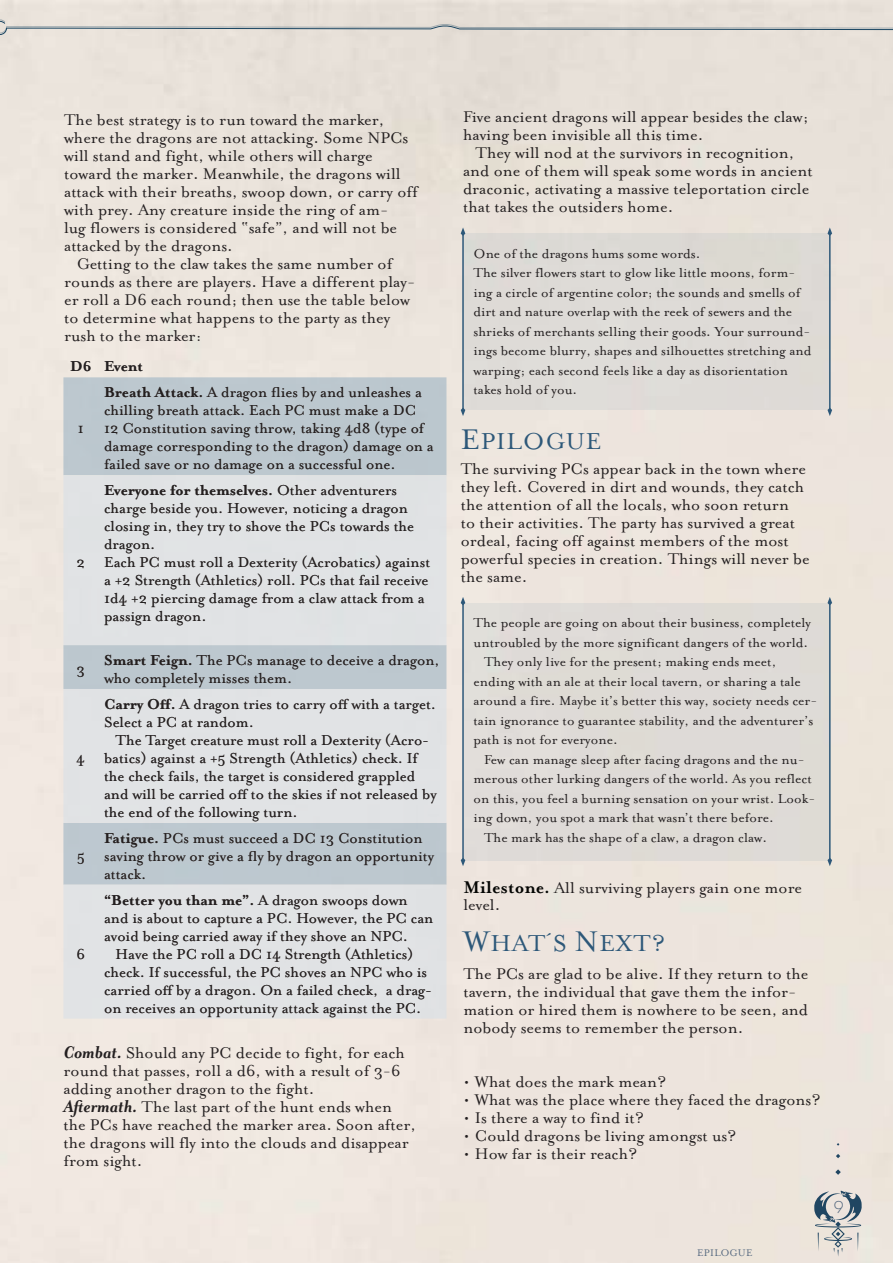
<style>
.page{position:relative;width:893px;height:1263px;background:#fff}
.page>*{position:absolute;margin:0;border:0;box-sizing:border-box;transform-origin:0 0}
.t1{font:26.7px "Mrs Eaves Roman";letter-spacing:.03em;color:#2d5879}
.t2{font:18px/18px "Mrs Eaves Roman";color:#231f20}
.t3{font:300 18px "Futura PT";color:#566980}
.t4{font:16.5px/18px "Mrs Eaves OT";color:#231f20}
.t5{font:700 16.5px "Mrs Eaves OT";color:#231f20}
.t6{font:15px/19.5px "Mrs Eaves Roman";color:#231f20}
.t7{font:11.1px "Mrs Eaves OT";letter-spacing:.02em;color:#566980}
.s1{font-weight:700}
.s2{font-family:"Mrs Eaves OT";font-weight:700;font-style:italic;font-size:19.5px}
.s3{font-size:33px}
.s4{font-family:"Mrs Eaves OT";font-weight:700;font-size:19.5px;color:#040503}
.s5{font-family:"Mrs Eaves OT";font-weight:700;font-size:22.5px}
</style>
<div class="page">
<svg style="left:0;top:20px;width:893px;height:15px;background:#d4d1cc"></svg>
<svg style="left:835px;top:1169px;width:6px;height:6px"></svg>
<svg style="left:836px;top:1154px;width:4px;height:4px"></svg>
<svg style="left:814px;top:1190px;width:48px;height:66px;background:#bdbfbf"></svg>
<div style="left:463px;top:234px;width:367px;height:176px;background:#dedad6"></div>
<div style="left:463px;top:603px;width:367px;height:257px;background:#dedad7"></div>
<hr style="left:462px;top:234px;width:2px;height:176px;background:#2d5879">
<hr style="left:462px;top:603px;width:2px;height:257px;background:#2d5879">
<hr style="left:829px;top:234px;width:2px;height:176px;background:#2d5879">
<hr style="left:829px;top:603px;width:2px;height:257px;background:#2d5879">
<svg style="left:461px;top:227px;width:4px;height:9px"></svg>
<svg style="left:461px;top:597px;width:4px;height:8px"></svg>
<svg style="left:827px;top:227px;width:5px;height:9px"></svg>
<svg style="left:827px;top:597px;width:5px;height:8px"></svg>
<svg style="left:461px;top:408px;width:4px;height:8px"></svg>
<svg style="left:461px;top:858px;width:4px;height:8px"></svg>
<svg style="left:827px;top:408px;width:5px;height:8px"></svg>
<svg style="left:827px;top:858px;width:5px;height:8px"></svg>
<div style="left:63px;top:377px;width:383px;height:98px;background:#bcc7ce"></div>
<svg style="left:63px;top:475px;width:383px;height:543px;background:#d9dde0"></svg>
<p class="t2" style="left:64px;top:111px;width:355px">The best strategy is to run toward the marker, where the dragons are not attacking. Some NPCs will stand and fight, while others will charge toward the marker. Meanwhile, the dragons will attack with their breaths, swoop down, or carry off with prey. Any creature inside the ring of am-<br>lug flowers is considered “safe”, and will not be attacked by the dragons.</p>
<p class="t2" style="left:64px;top:255px;width:353px;text-indent:13px">Getting to the claw takes the same number of rounds as there are players. Have a different play&shy;er roll a D6 each round; then use the table below to determine what happens to the party as they rush to the marker:</p>
<p class="t5" style="left:70px;top:357px;width:75px">D6 Event</p>
<p class="t4" style="left:78px;top:419px;width:7px">1</p>
<p class="t4" style="left:76px;top:553px;width:10px">2</p>
<p class="t4" style="left:104px;top:383px;width:331px"><span class="s1">Breath Attack.</span> A dragon flies by and unleashes a chilling breath attack. Each PC must make a DC 12 Constitution saving throw, taking 4d8 (type of damage corresponding to the dragon) damage on a failed save or no damage on a successful one.</p>
<p class="t4" style="left:104px;top:481px;width:328px"><span class="s1">Everyone for themselves.</span> Other adventurers charge beside you. However, noticing a dragon closing in, they try to shove the PCs towards the dragon.<br>Each PC must roll a Dexterity (Acrobatics) against a +2 Strength (Athletics) roll. PCs that fail receive 1d4 +2 piercing damage from a claw attack from a passign dragon.</p>
<p class="t4" style="left:77px;top:660px;width:10px">3</p>
<p class="t4" style="left:104px;top:651px;width:337px"><span class="s1">Smart Feign.</span> The PCs manage to deceive a dragon, who completely misses them.</p>
<p class="t4" style="left:76px;top:749px;width:10px">4</p>
<p class="t4" style="left:77px;top:847px;width:10px">5</p>
<p class="t4" style="left:76px;top:945px;width:10px">6</p>
<p class="t4" style="left:104px;top:695px;width:333px"><span class="s1">Carry Off.</span> A dragon tries to carry off with a target.<br>Select a PC at random.</p>
<p class="t4" style="left:104px;top:731px;width:334px;text-indent:12px">The Target creature must roll a Dexterity (Acro&shy;batics) against a +5 Strength (Athletics) check. If the check fails, the target is considered grappled and will be carried off to the skies if not released by the end of the following turn.</p>
<p class="t5" style="left:160px;top:694px;width:7px">f</p>
<p class="t4" style="left:338px;top:695px;width:7px">f</p>
<p class="t4" style="left:237px;top:785px;width:7px">f</p>
<p class="t4" style="left:104px;top:829px;width:332px"><span class="s1">Fatigue.</span> PCs must succeed a DC 13 Constitution saving throw or give a fly by dragon an opportunity attack.</p>
<p class="t4" style="left:104px;top:891px;width:331px"><span class="s1">“Better you than me”.</span> A dragon swoops down and is about to capture a PC. However, the PC can avoid being carried away if they shove an NPC.</p>
<p class="t4" style="left:104px;top:945px;width:329px;text-indent:12px">Have the PC roll a DC 14 Strength (Athletics) check. If successful, the PC shoves an NPC who is carried off by a dragon. On a failed check, a drag&shy;on receives an opportunity attack against the PC.</p>
<p class="t4" style="left:163px;top:981px;width:7px">f</p>
<p class="t2" style="left:63px;top:1043px;width:354px"><span class="s2">Combat.</span> Should any PC decide to fight, for each round that passes, roll a d6, with a result of 3-6 adding another dragon to the fight.<br><span class="s2">Aftermath.</span> The last part of the hunt ends when the PCs have reached the marker area. Soon after, the dragons will fly into the clouds and disappear from sight.</p>
<p class="t2" style="left:463px;top:108px;width:347px">Five ancient dragons will appear besides the claw; having been invisible all this time.</p>
<p class="t2" style="left:463px;top:144px;width:351px;text-indent:13px">They will nod at the survivors in recognition, and one of them will speak some words in ancient draconic, activating a massive teleportation circle that takes the outsiders home.</p>
<p class="t6" style="left:474px;top:244px;width:339px">One of the dragons hums some words.<br>The silver flowers start to glow like little moons, form&shy;ing a circle of argentine color; the sounds and smells of dirt and nature overlap with the reek of sewers and the shrieks of merchants selling their goods. Your surround&shy;ings become blurry, shapes and silhouettes stretching and warping; each second feels like a day as disorientation takes hold of you.</p>
<h1 class="t1" style="left:461px;top:427px;width:142px"><span class="s3">E</span>PILOGUE</h1>
<p class="t2" style="left:461px;top:460px;width:351px">The surviving PCs appear back in the town where they left. Covered in dirt and wounds, they catch the attention of all the locals, who soon return<br>to their activities. The party has survived a great ordeal, facing off against members of the most powerful species in creation. Things will never be the same.</p>
<p class="t6" style="left:474px;top:613px;width:339px">The people are going on about their business, completely</p>
<p class="t6" style="left:474px;top:632px;width:336px">untroubled by the more significant dangers of the world.</p>
<p class="t6" style="left:484px;top:652px;width:294px">They only live for the present; making ends meet,</p>
<p class="t6" style="left:474px;top:671px;width:329px">ending with an ale at their local tavern, or sharing a tale</p>
<p class="t6" style="left:474px;top:691px;width:345px">around a fire. Maybe it’s better this way, society needs cer-</p>
<p class="t6" style="left:474px;top:710px;width:341px">tain ignorance to guarantee stability, and the adventurer’s</p>
<p class="t6" style="left:474px;top:730px;width:146px">path is not for everyone.</p>
<p class="t6" style="left:484px;top:749px;width:322px">Few can manage sleep after facing dragons and the nu-</p>
<p class="t6" style="left:474px;top:769px;width:340px">merous other lurking dangers of the world. As you reflect</p>
<p class="t6" style="left:474px;top:788px;width:343px">on this, you feel a burning sensation on your wrist. Look-</p>
<p class="t6" style="left:474px;top:808px;width:302px">ing down, you spot a mark that wasn’t there before.</p>
<p class="t6" style="left:484px;top:827px;width:285px">The mark has the shape of a claw, a dragon claw.</p>
<p class="t2" style="left:463px;top:880px;width:340px;line-height:16.5px"><span class="s4">Milestone.</span> All surviving players gain one more level.</p>
<h1 class="t1" style="left:463px;top:928px;width:203px"><span class="s3">W</span>HAT´S <span class="s3">N</span>EXT?</h1>
<p class="t2" style="left:463px;top:965px;width:347px">The PCs are glad to be alive. If they return to the tavern, the individual that gave them the infor&shy;mation or hired them is nowhere to be seen, and nobody seems to remember the person.</p>
<p class="t2" style="left:463px;top:1073px;width:359px"><span class="s5">·</span> What does the mark mean?<br><span class="s5">·</span> What was the place where they faced the dragons? <span class="s5">·</span> Is there a way to find it?<br><span class="s5">·</span> Could dragons be living amongst us?<br><span class="s5">·</span> How far is their reach?</p>
<p class="t7" style="left:697px;top:1246px;width:57px">EPILOGUE</p>
<p class="t3" style="left:834px;top:1197px;width:11px">9</p>
</div>
